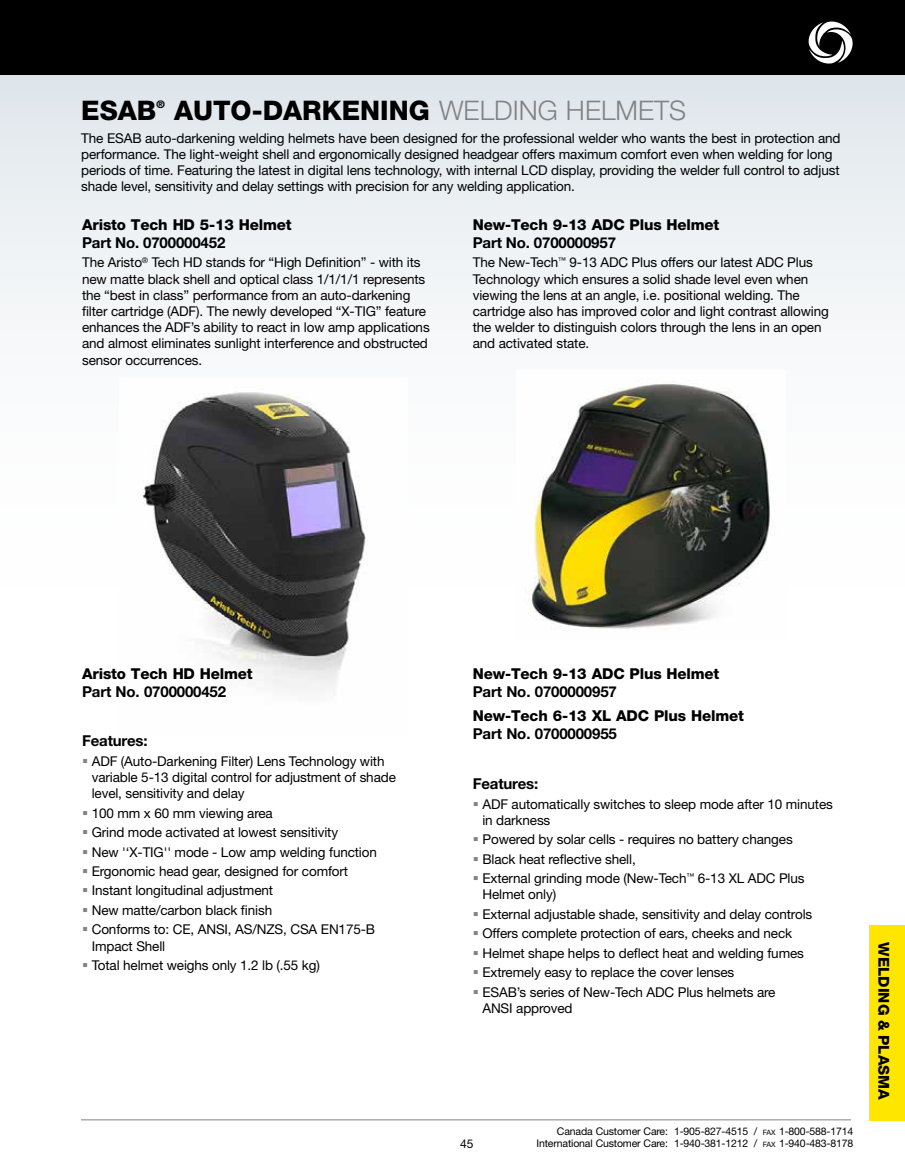
<style>
.page{position:relative;width:905px;height:1175px;background:#fff}
.page>*{position:absolute;margin:0;border:0;box-sizing:border-box;transform-origin:0 0}
.t1{font:800 27px "Helvetica Neue";color:#000}
.t2{font:800 15px "Helvetica Neue";letter-spacing:-.01em;color:#000}
.t3{font:700 15px "Helvetica Neue";letter-spacing:-.01em;color:#000}
.t4{font:13.5px/16.2px "Helvetica Neue";letter-spacing:-.01em;color:#000}
.t5{font:12px "Helvetica Neue";color:#000}
.t6{font:10.5px "Helvetica Neue";letter-spacing:-.015em;color:#000}
.t7{font:800 10.5px "Helvetica Neue";color:#000}
.s1{font-weight:300;color:#808285}
.s2{color:#808285}
.s3{font-size:7.35px}
</style>
<div class="page">
<svg style="left:1px;top:74px;width:903px;height:245px;fill:#ebeff2"></svg>
<hr style="left:81px;top:1119px;width:769px;height:1px;background:#808285">
<div style="left:0;top:0;width:904px;height:74px;background:#000"></div>
<svg style="left:808px;top:21px;width:44px;height:43px"></svg>
<hr style="left:0;top:0;width:1px;height:616px;background:#d2dce3">
<div style="left:869px;top:924px;width:35px;height:196px;background:#ffe600"></div>
<img style="left:142px;top:392px;width:224px;height:299px">
<img style="left:529px;top:384px;width:241px;height:245px">
<h1 class="t1" style="left:81px;top:94px;width:77px">ESAB</h1>
<p class="t7" style="left:156px;top:98px;width:10px">®</p>
<h1 class="t1" style="left:174px;top:94px;width:513px">AUTO-DARKENING <span class="s1">WELDING HELMETS</span></h1>
<p class="t4" style="left:81px;top:129px;width:760px">The ESAB auto-darkening welding helmets have been designed for the professional welder who wants the best in protection and performance. The light-weight shell and ergonomically designed headgear offers maximum comfort even when welding for long periods of time. Featuring the latest in digital lens technology, with internal LCD display, providing the welder full control to adjust shade level, sensitivity and delay settings with precision for any welding application.</p>
<p class="t2" style="left:82px;top:216px;width:211px">Aristo Tech HD 5-13 Helmet</p>
<p class="t3" style="left:82px;top:233px;width:145px">Part No. 0700000452</p>
<p class="t4" style="left:82px;top:254px;width:349px">The Aristo<sup>®</sup> Tech HD stands for “High Definition” - with its new matte black shell and optical class 1/1/1/1 represents the “best in class” performance from an auto-darkening filter cartridge (ADF). The newly developed “X-TIG” feature enhances the ADF’s ability to react in low amp applications and almost eliminates sunlight interference and obstructed sensor occurrences.</p>
<p class="t2" style="left:472px;top:216px;width:248px">New-Tech 9-13 ADC Plus Helmet</p>
<p class="t3" style="left:472px;top:233px;width:145px">Part No. 0700000957</p>
<p class="t4" style="left:472px;top:254px;width:357px">The New-Tech<sup>™</sup> 9-13 ADC Plus offers our latest ADC Plus Technology which ensures a solid shade level even when viewing the lens at an angle, i.e. positional welding. The cartridge also has improved color and light contrast allowing the welder to distinguish colors through the lens in an open and activated state.</p>
<p class="t2" style="left:82px;top:664px;width:172px">Aristo Tech HD Helmet</p>
<p class="t3" style="left:82px;top:682px;width:146px">Part No. 0700000452</p>
<p class="t3" style="left:82px;top:731px;width:67px">Features:</p>
<p class="t4" style="left:92px;top:752px;width:306px;text-indent:-10px"><span class="s2">▪</span> ADF (Auto-Darkening Filter) Lens Technology with variable 5-13 digital control for adjustment of shade level, sensitivity and delay</p>
<p class="t4" style="left:82px;top:804px;width:192px"><span class="s2">▪</span> 100 mm x 60 mm viewing area</p>
<p class="t4" style="left:82px;top:824px;width:257px"><span class="s2">▪</span> Grind mode activated at lowest sensitivity</p>
<p class="t4" style="left:82px;top:843px;width:296px"><span class="s2">▪</span> New '‘X-TIG'' mode - Low amp welding function</p>
<p class="t4" style="left:82px;top:863px;width:267px"><span class="s2">▪</span> Ergonomic head gear, designed for comfort</p>
<p class="t4" style="left:82px;top:882px;width:192px"><span class="s2">▪</span> Instant longitudinal adjustment</p>
<p class="t4" style="left:82px;top:901px;width:192px"><span class="s2">▪</span> New matte/carbon black finish</p>
<p class="t4" style="left:92px;top:921px;width:285px;text-indent:-10px"><span class="s2">▪</span> Conforms to: CE, ANSI, AS/NZS, CSA EN175-B<br>Impact Shell</p>
<p class="t4" style="left:82px;top:956px;width:239px"><span class="s2">▪</span> Total helmet weighs only 1.2 lb (.55 kg)</p>
<p class="t2" style="left:472px;top:664px;width:248px">New-Tech 9-13 ADC Plus Helmet</p>
<p class="t3" style="left:472px;top:682px;width:146px">Part No. 0700000957</p>
<p class="t2" style="left:472px;top:707px;width:273px">New-Tech 6-13 XL ADC Plus Helmet</p>
<p class="t3" style="left:472px;top:724px;width:146px">Part No. 0700000955</p>
<p class="t3" style="left:472px;top:774px;width:67px">Features:</p>
<p class="t4" style="left:482px;top:795px;width:352px;text-indent:-10px"><span class="s2">▪</span> ADF automatically switches to sleep mode after 10 minutes in darkness</p>
<p class="t4" style="left:472px;top:831px;width:321px"><span class="s2">▪</span> Powered by solar cells - requires no battery changes</p>
<p class="t4" style="left:472px;top:850px;width:164px"><span class="s2">▪</span> Black heat reflective shell,</p>
<p class="t4" style="left:482px;top:870px;width:324px;text-indent:-10px"><span class="s2">▪</span> External grinding mode (New-Tech<sup>™</sup> 6-13 XL ADC Plus<br>Helmet only)</p>
<p class="t4" style="left:472px;top:905px;width:341px"><span class="s2">▪</span> External adjustable shade, sensitivity and delay controls</p>
<p class="t4" style="left:472px;top:925px;width:321px"><span class="s2">▪</span> Offers complete protection of ears, cheeks and neck</p>
<p class="t4" style="left:472px;top:944px;width:332px"><span class="s2">▪</span> Helmet shape helps to deflect heat and welding fumes</p>
<p class="t4" style="left:472px;top:964px;width:263px"><span class="s2">▪</span> Extremely easy to replace the cover lenses</p>
<p class="t4" style="left:482px;top:983px;width:294px;text-indent:-10px"><span class="s2">▪</span> ESAB’s series of New-Tech ADC Plus helmets are<br>ANSI approved</p>
<p class="t6" style="left:557px;top:1125px;width:298px">Canada Customer Care: 1-905-827-4515 / <span class="s3">FAX</span> 1-800-588-1714</p>
<p class="t5" style="left:460px;top:1136px;width:15px">45</p>
<p class="t6" style="left:536px;top:1137px;width:318px">International Customer Care: 1-940-381-1212 / <span class="s3">FAX</span> 1-940-483-8178</p>
<p class="t2" style="left:892px;top:942px;width:159px;rotate:90deg">WELDING &amp; PLASMA</p>
</div>
